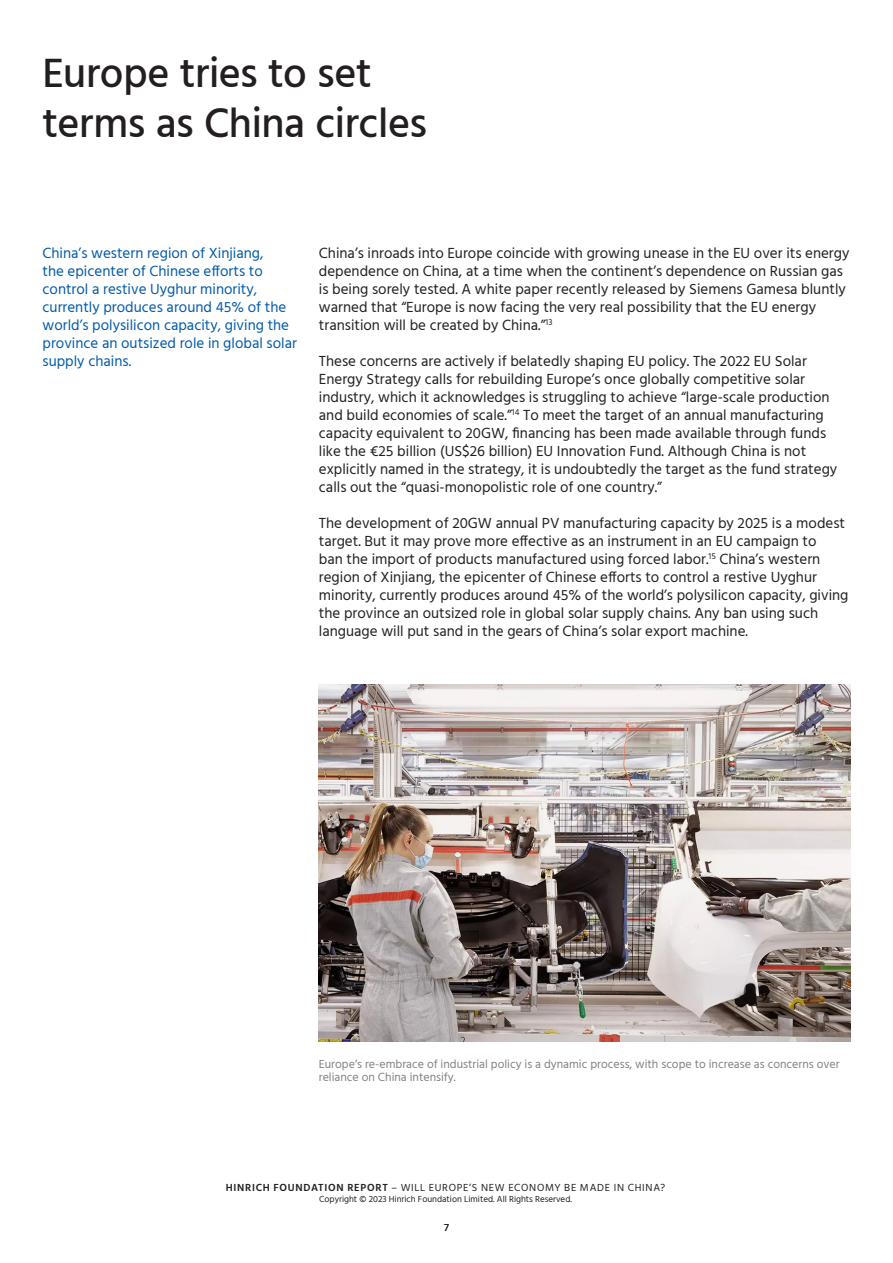
<style>
.page{position:relative;width:893px;height:1263px;background:#fff}
.page>*{position:absolute;margin:0;border:0;box-sizing:border-box;transform-origin:0 0}
.H1_-_headline_Black{font:500 42px/50.4px "Hind";letter-spacing:-.01em;color:#231f20}
.t1{font:15px/18px "Hind";color:#231f20}
.t2{font:15px/18px "Hind";color:#015aaa}
.t3{font:12px/13.5px "Hind";color:#808285}
.t4{font:10.5px "Hind";letter-spacing:.07em;color:#231f20}
.t5{font:9px "Hind";color:#231f20}
.s1{font-weight:600}
</style>
<div class="page">
<img style="left:319px;top:684px;width:531px;height:357px">
<p class="H1_-_headline_Black" style="left:43px;top:50px;width:386px">Europe tries to set terms as China circles</p>
<p class="t2" style="left:43px;top:245px;width:256px">China’s western region of Xinjiang,<br>the epicenter of Chinese efforts to control a restive Uyghur minority, currently produces around 45% of the world’s polysilicon capacity, giving the province an outsized role in global solar supply chains.</p>
<p class="t1" style="left:319px;top:245px;width:532px">China’s inroads into Europe coincide with growing unease in the EU over its energy dependence on China, at a time when the continent’s dependence on Russian gas is being sorely tested. A white paper recently released by Siemens Gamesa bluntly warned that “Europe is now facing the very real possibility that the EU energy transition will be created by China.”<sup>13</sup></p>
<p class="t1" style="left:319px;top:353px;width:520px">These concerns are actively if belatedly shaping EU policy. The 2022 EU Solar Energy Strategy calls for rebuilding Europe’s once globally competitive solar industry, which it acknowledges is struggling to achieve “large-scale production and build economies of scale.”<sup>14</sup> To meet the target of an annual manufacturing capacity equivalent to 20GW, financing has been made available through funds like the €25 billion (US$26 billion) EU Innovation Fund. Although China is not explicitly named in the strategy, it is undoubtedly the target as the fund strategy calls out the “quasi-monopolistic role of one country.”</p>
<p class="t1" style="left:319px;top:515px;width:531px">The development of 20GW annual PV manufacturing capacity by 2025 is a modest target. But it may prove more effective as an instrument in an EU campaign to<br>ban the import of products manufactured using forced labor.<sup>15</sup> China’s western region of Xinjiang, the epicenter of Chinese efforts to control a restive Uyghur minority, currently produces around 45% of the world’s polysilicon capacity, giving the province an outsized role in global solar supply chains. Any ban using such language will put sand in the gears of China’s solar export machine.</p>
<p class="t3" style="left:319px;top:1057px;width:522px">Europe’s re-embrace of industrial policy is a dynamic process, with scope to increase as concerns over reliance on China intensify.</p>
<p class="t4" style="left:226px;top:1181px;width:441px"><span class="s1">HINRICH FOUNDATION REPORT</span> – WILL EUROPE’S NEW ECONOMY BE MADE IN CHINA?</p>
<p class="t5" style="left:319px;top:1193px;width:254px">Copyright © 2023 Hinrich Foundation Limited. All Rights Reserved.</p>
<p class="t4" style="left:444px;top:1220px;width:6px">7</p>
</div>
